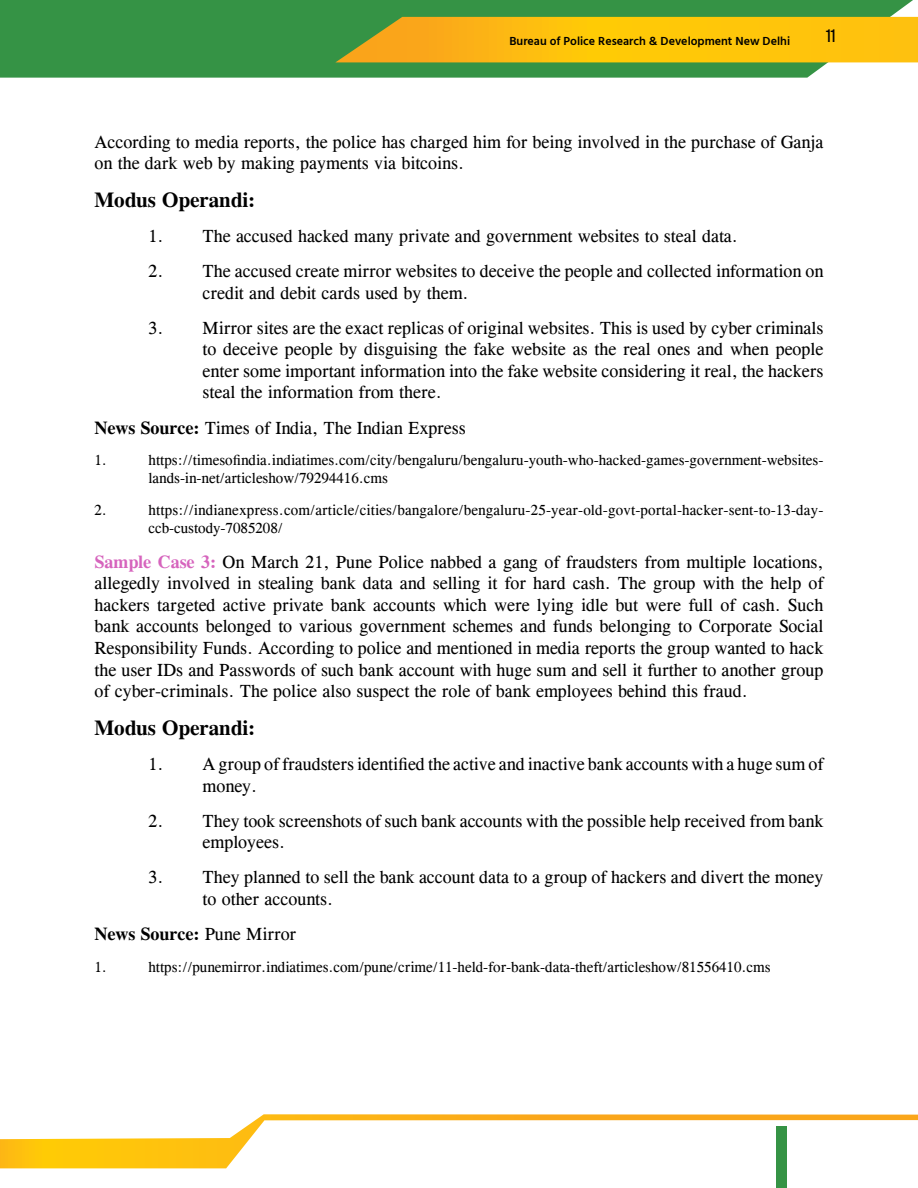
<style>
.page{position:relative;width:918px;height:1188px;background:#fff}
.page>*{position:absolute;margin:0;border:0;box-sizing:border-box;transform-origin:0 0}
.t1{font:700 21px "CG Times";color:#000}
.t2{font:18px/21.6px "CG Times";color:#000}
.t3{font:700 18px "CG Times";color:#000}
.t4{font:condensed 18px "Akzidenz Grotesk BE";color:#000}
.t5{font:15px/18px "CG Times";color:#000}
.t6{font:600 12px "Hind";color:#000}
.s1{font-weight:700}
.s2{font-weight:700;color:#d664bd}
.s3{font-weight:400}
</style>
<div class="page">
<svg style="left:0;top:1114px;width:918px;height:54px"></svg>
<svg style="left:0;top:0;width:918px;height:78px;background:#3f984d"></svg>
<svg style="left:335px;top:17px;width:583px;height:45px;background:#f2bb11"></svg>
<div style="left:777px;top:1126px;width:10px;height:62px;background:#359345"></div>
<p class="t6" style="left:509px;top:32px;width:282px">Bureau of Police Research &amp; Development New Delhi</p>
<p class="t4" style="left:826px;top:26px;width:13px">11</p>
<p class="t2" style="left:94px;top:131px;width:730px">According to media reports, the police has charged him for being involved in the purchase of Ganja on the dark web by making payments via bitcoins.</p>
<p class="t1" style="left:94px;top:187px;width:162px">Modus Operandi:</p>
<p class="t2" style="left:148px;top:225px;width:591px">1. The accused hacked many private and government websites to steal data.</p>
<p class="t2" style="left:202px;top:260px;width:623px;text-indent:-54px">2. The accused create mirror websites to deceive the people and collected information on credit and debit cards used by them.</p>
<p class="t2" style="left:202px;top:317px;width:622px;text-align:justify;text-indent:-54px">3. Mirror sites are the exact replicas of original websites. This is used by cyber criminals to deceive people by disguising the fake website as the real ones and when people enter some important information into the fake website considering it real, the hackers steal the information from there.</p>
<p class="t2" style="left:94px;top:417px;width:373px"><span class="s1">News Source:</span> Times of India, The Indian Express</p>
<p class="t5" style="left:94px;top:451px;width:14px">1.</p>
<p class="t5" style="left:148px;top:451px;width:676px">https://timesofindia.indiatimes.com/city/bengaluru/bengaluru-youth-who-hacked-games-government-websites&shy;lands-in-net/articleshow/79294416.cms</p>
<p class="t5" style="left:94px;top:501px;width:14px">2.</p>
<p class="t5" style="left:148px;top:501px;width:676px">https://indianexpress.com/article/cities/bangalore/bengaluru-25-year-old-govt-portal-hacker-sent-to-13-day&shy;ccb-custody-7085208/</p>
<p class="t2" style="left:94px;top:551px;width:731px;text-align:justify"><span class="s2">Sample Case 3:</span> On March 21, Pune Police nabbed a gang of fraudsters from multiple locations, allegedly involved in stealing bank data and selling it for hard cash. The group with the help of hackers targeted active private bank accounts which were lying idle but were full of cash. Such bank accounts belonged to various government schemes and funds belonging to Corporate Social Responsibility Funds. According to police and mentioned in media reports the group wanted to hack the user IDs and Passwords of such bank account with huge sum and sell it further to another group of cyber-criminals. The police also suspect the role of bank employees behind this fraud.</p>
<p class="t1" style="left:94px;top:715px;width:162px">Modus Operandi:</p>
<p class="t2" style="left:202px;top:753px;width:622px;text-indent:-54px">1. A group of fraudsters identified the active and inactive bank accounts with a huge sum of money.</p>
<p class="t2" style="left:202px;top:810px;width:622px;text-indent:-54px">2. They took screenshots of such bank accounts with the possible help received from bank employees.</p>
<p class="t2" style="left:202px;top:867px;width:622px;text-indent:-54px">3. They planned to sell the bank account data to a group of hackers and divert the money to other accounts.</p>
<p class="t3" style="left:94px;top:923px;width:203px">News Source: <span class="s3">Pune Mirror</span></p>
<p class="t5" style="left:94px;top:958px;width:14px">1.</p>
<p class="t5" style="left:148px;top:958px;width:624px">https://punemirror.indiatimes.com/pune/crime/11-held-for-bank-data-theft/articleshow/81556410.cms</p>
</div>
